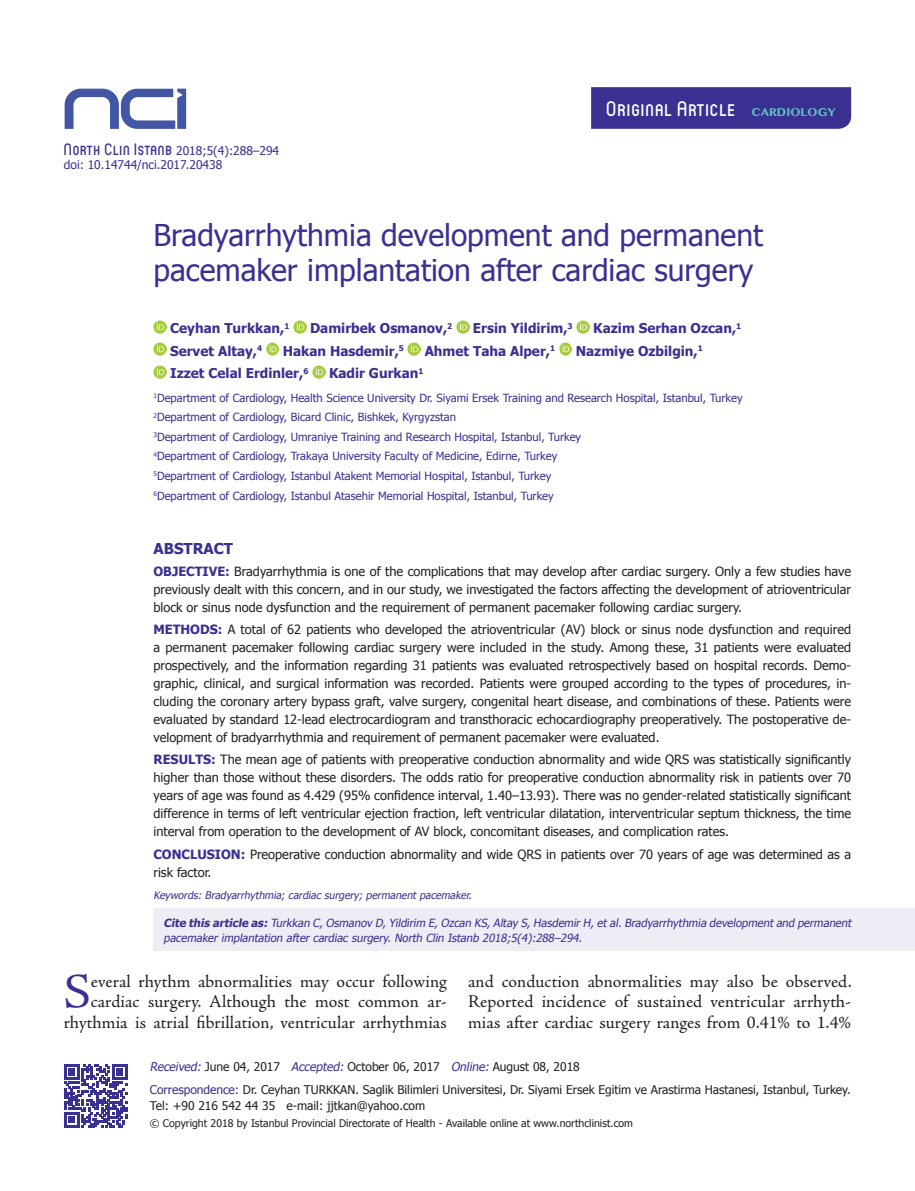
<style>
.page{position:relative;width:915px;height:1191px;background:#fff}
.page>*{position:absolute;margin:0;border:0;box-sizing:border-box;transform-origin:0 0}
.t1{font:48.9px "Adobe Jenson Pro";color:#3a3091}
.t2{font:30px/34.5px "Tahoma";color:#3a3091}
.t3{font:500 21px "Circula";letter-spacing:.055em;color:#fff}
.t4{font:18px/20.5px "Adobe Jenson Pro";color:#231f20;text-align:right}
.t5{font:700 15px "Tahoma";color:#3a3091}
.t6{font:700 13.5px "Tahoma";color:#3a3091}
.t7{font:12.75px/18px "Tahoma";color:#231f20;text-align:justify}
.t8{font:12px/23px "Tahoma";color:#231f20}
.t9{font:12px/14.4px "Tahoma";color:#3a3091}
.t10{font:11.25px/19.5px "Tahoma";color:#3a3091}
.t11{font:italic 11.25px/15px "Tahoma";color:#3a3091}
.t12{font:10.5px "Tahoma";color:#231f20}
.t13{font:italic 10.5px "Tahoma";color:#3a3091}
.s1{font-family:"Circula";font-weight:500;font-size:16.5px}
.s2{font-family:"Tamil MN";font-weight:700;font-size:11.25px;color:#61c5c0}
.s3{font-weight:700;color:#3a3091}
.s4{font-weight:700}
.s5{font-style:italic;color:#3a3091}
.s6{color:#3a3091}
</style>
<div class="page">
<svg style="left:153px;top:320px;width:13px;height:13px"></svg>
<svg style="left:293px;top:320px;width:13px;height:13px"></svg>
<svg style="left:456px;top:320px;width:13px;height:13px"></svg>
<svg style="left:576px;top:320px;width:13px;height:13px"></svg>
<svg style="left:153px;top:343px;width:13px;height:13px"></svg>
<svg style="left:266px;top:343px;width:13px;height:13px"></svg>
<svg style="left:408px;top:343px;width:12px;height:13px"></svg>
<svg style="left:559px;top:343px;width:12px;height:13px"></svg>
<svg style="left:153px;top:365px;width:13px;height:13px"></svg>
<svg style="left:312px;top:365px;width:13px;height:13px"></svg>
<svg style="left:65px;top:89px;width:121px;height:40px"></svg>
<div style="left:591px;top:87px;width:259px;height:42px;background:#3a3091"></div>
<svg style="left:64px;top:1064px;width:63px;height:63px"></svg>
<div style="left:153px;top:908px;width:761px;height:43px;background:#eeedf5"></div>
<p class="t9" style="left:64px;top:143px;width:217px"><span class="s1">North Clin Istanb</span> 2018;5(4):288–294 doi: 10.14744/nci.2017.20438</p>
<h3 class="t3" style="left:606px;top:96px;width:231px">Orıgınal Article <span class="s2">CARDIOLOGY</span></h3>
<h2 class="t2" style="left:153px;top:217px;width:611px">Bradyarrhythmia development and permanent pacemaker implantation after cardiac surgery</h2>
<p class="t6" style="left:170px;top:319px;width:121px">Ceyhan Turkkan,<sup>1</sup></p>
<p class="t6" style="left:310px;top:319px;width:144px">Damirbek Osmanov,<sup>2</sup></p>
<p class="t6" style="left:473px;top:319px;width:101px">Ersin Yildirim,<sup>3</sup></p>
<p class="t6" style="left:593px;top:319px;width:149px">Kazim Serhan Ozcan,<sup>1</sup></p>
<p class="t6" style="left:170px;top:341px;width:93px">Servet Altay,<sup>4</sup></p>
<p class="t6" style="left:283px;top:341px;width:123px">Hakan Hasdemir,<sup>5</sup></p>
<p class="t6" style="left:424px;top:341px;width:132px">Ahmet Taha Alper,<sup>1</sup></p>
<p class="t6" style="left:575px;top:341px;width:128px">Nazmiye Ozbilgin,<sup>1</sup></p>
<p class="t6" style="left:170px;top:364px;width:140px">Izzet Celal Erdinler,<sup>6</sup></p>
<p class="t6" style="left:329px;top:364px;width:96px">Kadir Gurkan<sup>1</sup></p>
<p class="t10" style="left:153px;top:387px;width:590px"><sup>1</sup>Department of Cardiology, Health Science University Dr. Siyami Ersek Training and Research Hospital, Istanbul, Turkey <sup>2</sup>Department of Cardiology, Bicard Clinic, Bishkek, Kyrgyzstan<br><sup>3</sup>Department of Cardiology, Umraniye Training and Research Hospital, Istanbul, Turkey<br><sup>4</sup>Department of Cardiology, Trakaya University Faculty of Medicine, Edirne, Turkey<br><sup>5</sup>Department of Cardiology, Istanbul Atakent Memorial Hospital, Istanbul, Turkey<br><sup>6</sup>Department of Cardiology, Istanbul Atasehir Memorial Hospital, Istanbul, Turkey</p>
<p class="t5" style="left:153px;top:537px;width:81px">ABSTRACT</p>
<p class="t7" style="left:153px;top:561px;width:699px"><span class="s3">OBJECTIVE:</span> Bradyarrhythmia is one of the complications that may develop after cardiac surgery. Only a few studies have previously dealt with this concern, and in our study, we investigated the factors affecting the development of atrioventricular block or sinus node dysfunction and the requirement of permanent pacemaker following cardiac surgery.</p>
<p class="t7" style="left:153px;top:620px;width:699px"><span class="s3">METHODS:</span> A total of 62 patients who developed the atrioventricular (AV) block or sinus node dysfunction and required a permanent pacemaker following cardiac surgery were included in the study. Among these, 31 patients were evaluated prospectively, and the information regarding 31 patients was evaluated retrospectively based on hospital records. Demo&shy;graphic, clinical, and surgical information was recorded. Patients were grouped according to the types of procedures, in&shy;cluding the coronary artery bypass graft, valve surgery, congenital heart disease, and combinations of these. Patients were evaluated by standard 12-lead electrocardiogram and transthoracic echocardiography preoperatively. The postoperative de&shy;velopment of bradyarrhythmia and requirement of permanent pacemaker were evaluated.</p>
<p class="t7" style="left:153px;top:750px;width:699px"><span class="s3">RESULTS:</span> The mean age of patients with preoperative conduction abnormality and wide QRS was statistically significantly higher than those without these disorders. The odds ratio for preoperative conduction abnormality risk in patients over 70 years of age was found as 4.429 (95% confidence interval, 1.40–13.93). There was no gender-related statistically significant difference in terms of left ventricular ejection fraction, left ventricular dilatation, interventricular septum thickness, the time interval from operation to the development of AV block, concomitant diseases, and complication rates.</p>
<p class="t7" style="left:153px;top:844px;width:699px"><span class="s3">CONCLUSION:</span> Preoperative conduction abnormality and wide QRS in patients over 70 years of age was determined as a risk factor.</p>
<p class="t13" style="left:153px;top:888px;width:322px">Keywords: Bradyarrhythmia; cardiac surgery; permanent pacemaker.</p>
<p class="t11" style="left:163px;top:914px;width:691px"><span class="s4">Cite this article as:</span>Turkkan C,Osmanov D,Yildirim E,Ozcan KS,Altay S,HasdemirH,etal.Bradyarrhythmia developmentand permanent pacemaker implantation after cardiac surgery. North Clin Istanb 2018;5(4):288–294.</p>
<h1 class="t1" style="left:64px;top:963px;width:28px">S</h1>
<h3 class="t4" style="left:64px;top:971px;width:384px">everal rhythm abnormalities may occur following cardiac surgery. Although the most common ar&shy;rhythmia is atrial fibrillation, ventricular arrhythmias</h3>
<h3 class="t4" style="left:468px;top:971px;width:385px;text-align:justify">and conduction abnormalities may also be observed.<br>Reported incidence of sustained ventricular arrhyth&shy;mias after cardiac surgery ranges from 0.41% to 1.4%</h3>
<p class="t8" style="left:150px;top:1054px;width:702px"><span class="s5">Received:</span> June 04, 2017 <span class="s5">Accepted:</span>October 06, 2017 <span class="s5">Online:</span> August 08, 2018<br><span class="s6">Correspondence:</span> Dr. Ceyhan TURKKAN. Saglik Bilimleri Universitesi, Dr. Siyami Ersek Egitim ve Arastirma Hastanesi, Istanbul, Turkey.</p>
<p class="t8" style="left:150px;top:1094px;width:277px">Tel: +90 216 542 44 35 e-mail: jjtkan@yahoo.com</p>
<p class="t12" style="left:150px;top:1116px;width:484px">© Copyright 2018 by Istanbul Provincial Directorate of Health - Available online at www.northclinist.com</p>
</div>
